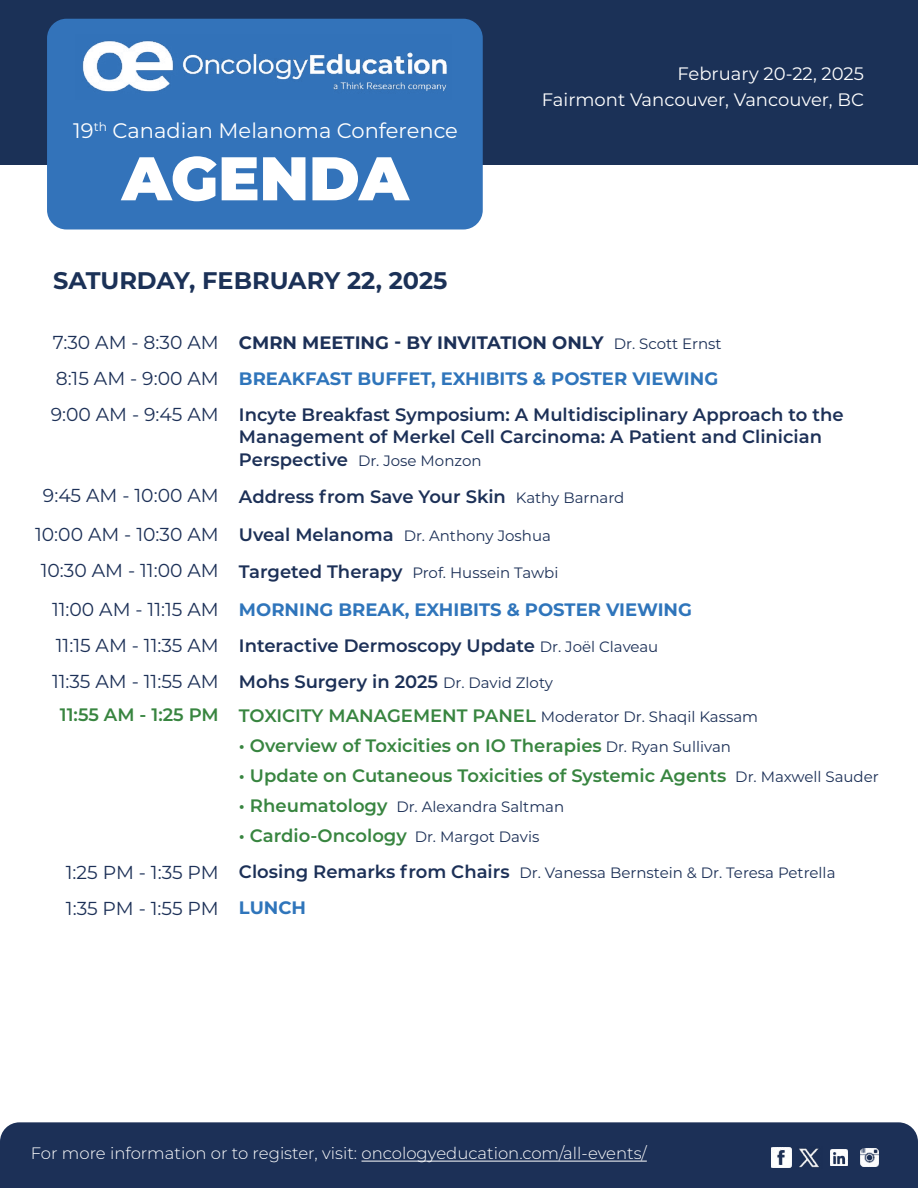
<style>
.page{position:relative;width:918px;height:1188px;background:#fff}
.page>*{position:absolute;margin:0;border:0;box-sizing:border-box;transform-origin:0 0}
.t1{font:900 61.5px "Montserrat";color:#fff}
.t2{font:700 24px "Montserrat";color:#1b3157}
.t3{font:21px "Montserrat";color:#fff}
.t4{font:18.75px/36px "Montserrat";color:#1c3057}
.t5{font:600 18px/36px "Montserrat";color:#1c3057}
.t6{font:600 18px "Montserrat";color:#388540}
.t7{font:700 18px/36px "Montserrat";color:#2f75bb}
.t8{font:18px/25.5px "Montserrat";color:#fff;text-align:right}
.t9{font:300 16.5px "Montserrat";color:#fff}
.t10{font:15px "Montserrat";color:#1c3057}
.s1{color:#1c3057}
.s2{font-weight:400;font-size:15px;color:#1c3057}
.s3{font-weight:600;font-size:18px}
.s4{font-weight:400;font-size:15px}
.s5{font-weight:700;color:#2f75bb}
.s6{font-weight:600;font-size:18px;color:#388540}
</style>
<div class="page">
<div style="left:0;top:0;width:918px;height:164px;background:#1b3157"></div>
<div style="left:0;top:1122px;width:918px;height:66px;background:#1c3057"></div>
<div style="left:47px;top:19px;width:436px;height:210px;background:#3373ba;border-radius:19px"></div>
<img style="left:82px;top:40px;width:365px;height:52px">
<hr style="left:362px;top:1161px;width:285px;height:1px;background:#fff">
<img style="left:772px;top:1147px;width:19px;height:21px">
<img style="left:796px;top:1147px;width:26px;height:21px">
<img style="left:831px;top:1149px;width:17px;height:17px">
<img style="left:861px;top:1149px;width:17px;height:17px">
<p class="t3" style="left:73px;top:116px;width:386px">19<sup>th</sup> Canadian Melanoma Conference</p>
<h1 class="t1" style="left:122px;top:132px;width:288px">AGENDA</h1>
<h2 class="t2" style="left:53px;top:263px;width:396px">SATURDAY, FEBRUARY 22, 2025</h2>
<p class="t8" style="left:542px;top:60px;width:324px">February 20-22, 2025<br>Fairmont Vancouver, Vancouver, BC</p>
<p class="t4" style="left:51px;top:324px;width:170px;text-align:justify">7:30 AM - 8:30 AM 8:15 AM - 9:00 AM 9:00 AM - 9:45 AM</p>
<p class="t4" style="left:35px;top:476px;width:185px;line-height:39px;text-align:center">9:45 AM - 10:00 AM<br>10:00 AM - 10:30 AM</p>
<p class="t4" style="left:41px;top:551px;width:179px;line-height:39px;text-align:right">10:30 AM - 11:00 AM<br>11:00 AM - 11:15 AM</p>
<p class="t4" style="left:52px;top:627px;width:168px">11:15 AM - 11:35 AM<br>11:35 AM - 11:55 AM</p>
<p class="t6" style="left:60px;top:702px;width:160px">11:55 AM - 1:25 PM</p>
<p class="t4" style="left:66px;top:854px;width:154px">1:25 PM - 1:35 PM<br>1:35 PM - 1:55 PM</p>
<p class="t7" style="left:239px;top:324px;width:484px"><span class="s1">CMRN MEETING - BY INVITATION ONLY</span> <span class="s2">Dr. Scott Ernst<br></span>BREAKFAST BUFFET, EXHIBITS &amp; POSTER VIEWING</p>
<p class="t5" style="left:239px;top:403px;width:606px;line-height:22.5px">Incyte Breakfast Symposium: A Multidisciplinary Approach to the<br>Management of Merkel Cell Carcinoma: A Patient and Clinician</p>
<p class="t10" style="left:239px;top:450px;width:244px"><span class="s3">Perspective</span> Dr. Jose Monzon</p>
<p class="t5" style="left:239px;top:478px;width:387px">Address from Save Your Skin <span class="s4">Kathy Barnard</span></p>
<p class="t10" style="left:239px;top:525px;width:314px"><span class="s3">Uveal Melanoma</span> Dr. Anthony Joshua</p>
<p class="t10" style="left:239px;top:563px;width:321px"><span class="s3">Targeted Therapy</span> Prof. Hussein Tawbi</p>
<p class="t5" style="left:239px;top:591px;width:455px"><span class="s5">MORNING BREAK, EXHIBITS &amp; POSTER VIEWING<br></span>Interactive Dermoscopy Update <span class="s4">Dr. Joël Claveau<br></span>Mohs Surgery in 2025 <span class="s4">Dr. David Zloty</span></p>
<p class="t10" style="left:239px;top:707px;width:521px"><span class="s6">TOXICITY MANAGEMENT PANEL</span> Moderator Dr. Shaqil Kassam</p>
<p class="t6" style="left:239px;top:733px;width:494px">• Overview of Toxicities on IO Therapies <span class="s2">Dr. Ryan Sullivan</span></p>
<p class="t6" style="left:239px;top:763px;width:641px">• Update on Cutaneous Toxicities of Systemic Agents <span class="s2">Dr. Maxwell Sauder</span></p>
<p class="t10" style="left:239px;top:797px;width:327px"><span class="s6">• Rheumatology</span> Dr. Alexandra Saltman</p>
<p class="t6" style="left:239px;top:823px;width:302px">• Cardio-Oncology <span class="s2">Dr. Margot Davis</span></p>
<p class="t10" style="left:239px;top:863px;width:598px"><span class="s3">Closing Remarks from Chairs</span> Dr. Vanessa Bernstein &amp; Dr. Teresa Petrella</p>
<p class="t7" style="left:239px;top:889px;width:69px">LUNCH</p>
<p class="t9" style="left:31px;top:1142px;width:618px">For more information or to register, visit: oncologyeducation.com/all-events/</p>
</div>
